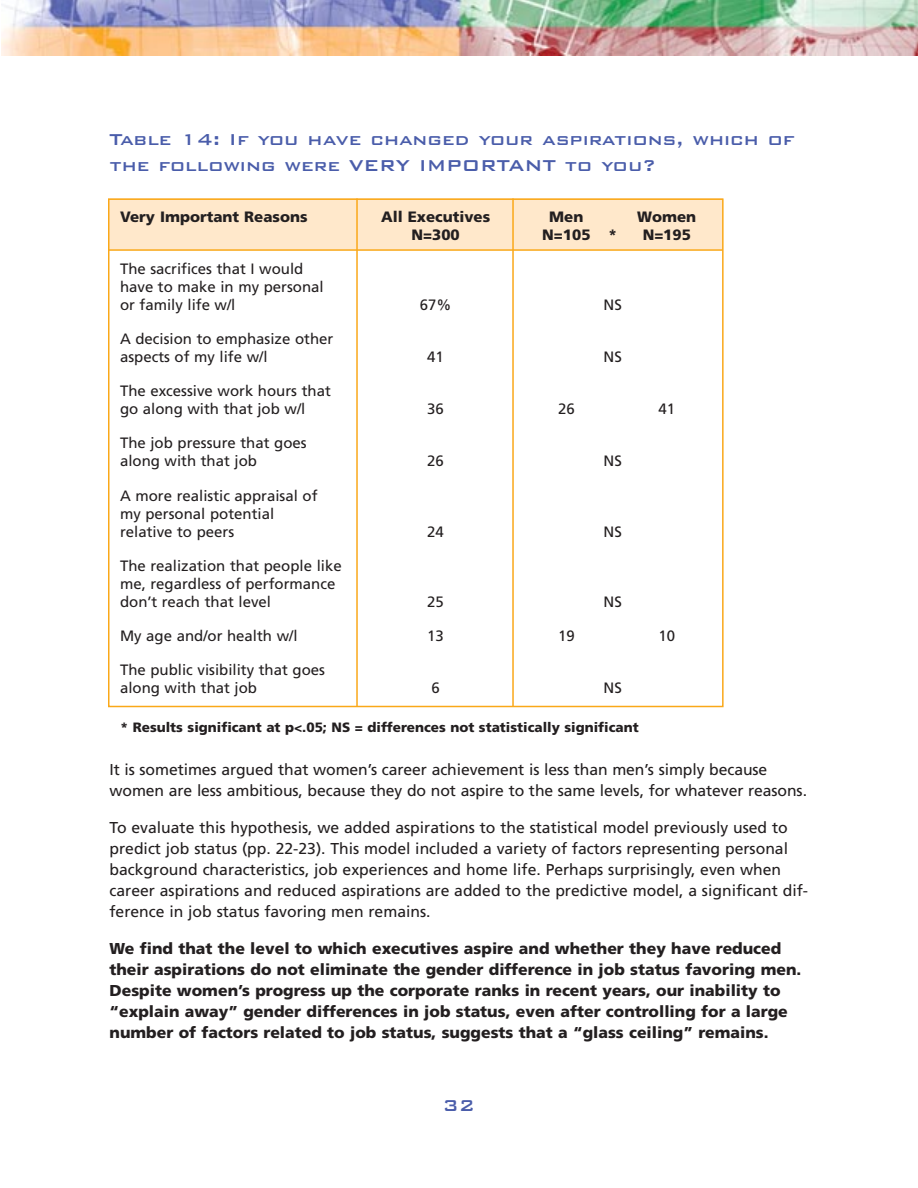
<style>
.page{position:relative;width:918px;height:1188px;background:#fff}
.page>*{position:absolute;margin:0;border:0;box-sizing:border-box;transform-origin:0 0}
.t1{font:500 21px/25.2px "Bank Gothic BT";color:#4a5daa}
.t2{font:15.75px/21px "Frutiger";color:#231f20}
.t3{font:900 15.75px/21px "Frutiger";color:#231f20}
.t4{font:15px/18px "Frutiger";color:#231f20}
.t5{font:900 15px "Frutiger";color:#231f20}
.t6{font:900 13.5px "Frutiger";color:#231f20}
</style>
<div class="page">
<img style="left:2px;top:0;width:916px;height:55px">
<div style="left:108px;top:198px;width:614px;height:52px;background:#ffe8cb"></div>
<div style="left:108px;top:198px;width:616px;height:509px;border:2px solid #faa819"></div>
<hr style="left:356px;top:198px;width:2px;height:508px;background:#faa819">
<hr style="left:512px;top:198px;width:2px;height:508px;background:#faa819">
<hr style="left:108px;top:249px;width:615px;height:2px;background:#faa819">
<h1 class="t1" style="left:110px;top:126px;width:686px">Table 14: If you have changed your aspirations, which of the following were VERY IMPORTANT to you?</h1>
<p class="t5" style="left:120px;top:210px;width:189px">Very Important Reasons</p>
<p class="t5" style="left:381px;top:210px;width:111px">All Executives</p>
<p class="t5" style="left:549px;top:210px;width:36px">Men</p>
<p class="t5" style="left:637px;top:210px;width:60px">Women</p>
<p class="t5" style="left:412px;top:228px;width:50px">N=300</p>
<p class="t5" style="left:542px;top:228px;width:77px">N=105 *</p>
<p class="t5" style="left:643px;top:228px;width:50px">N=195</p>
<p class="t4" style="left:120px;top:261px;width:205px">The sacrifices that I would have to make in my personal or family life w/l</p>
<p class="t4" style="left:420px;top:297px;width:33px">67%</p>
<p class="t4" style="left:604px;top:297px;width:20px">NS</p>
<p class="t4" style="left:120px;top:331px;width:215px">A decision to emphasize other aspects of my life w/l</p>
<p class="t4" style="left:120px;top:383px;width:212px">The excessive work hours that go along with that job w/l</p>
<p class="t4" style="left:120px;top:435px;width:188px">The job pressure that goes along with that job</p>
<p class="t4" style="left:120px;top:488px;width:199px">A more realistic appraisal of my personal potential relative to peers</p>
<p class="t4" style="left:120px;top:558px;width:223px">The realization that people like me, regardless of performance don’t reach that level</p>
<p class="t4" style="left:427px;top:349px;width:18px">41</p>
<p class="t4" style="left:604px;top:349px;width:20px">NS</p>
<p class="t4" style="left:427px;top:401px;width:18px">36</p>
<p class="t4" style="left:558px;top:401px;width:18px">26</p>
<p class="t4" style="left:658px;top:401px;width:18px">41</p>
<p class="t4" style="left:427px;top:453px;width:18px">26</p>
<p class="t4" style="left:604px;top:453px;width:20px">NS</p>
<p class="t4" style="left:427px;top:524px;width:18px">24</p>
<p class="t4" style="left:604px;top:524px;width:20px">NS</p>
<p class="t4" style="left:427px;top:594px;width:18px">25</p>
<p class="t4" style="left:604px;top:594px;width:20px">NS</p>
<p class="t4" style="left:120px;top:628px;width:179px">My age and/or health w/l</p>
<p class="t4" style="left:427px;top:628px;width:18px">13</p>
<p class="t4" style="left:558px;top:628px;width:18px">19</p>
<p class="t4" style="left:658px;top:628px;width:18px">10</p>
<p class="t4" style="left:120px;top:662px;width:207px">The public visibility that goes along with that job</p>
<p class="t4" style="left:431px;top:680px;width:10px">6</p>
<p class="t4" style="left:604px;top:680px;width:20px">NS</p>
<p class="t6" style="left:120px;top:722px;width:520px">* Results significant at p&lt;.05; NS = differences not statistically significant</p>
<p class="t2" style="left:110px;top:760px;width:699px">It is sometimes argued that women’s career achievement is less than men’s simply because women are less ambitious, because they do not aspire to the same levels, for whatever reasons.</p>
<p class="t2" style="left:110px;top:818px;width:700px">To evaluate this hypothesis, we added aspirations to the statistical model previously used to predict job status (pp. 22-23). This model included a variety of factors representing personal background characteristics, job experiences and home life. Perhaps surprisingly, even when career aspirations and reduced aspirations are added to the predictive model, a significant dif&shy;ference in job status favoring men remains.</p>
<p class="t3" style="left:110px;top:939px;width:693px">We find that the level to which executives aspire and whether they have reduced their aspirations do not eliminate the gender difference in job status favoring men.<br>Despite women’s progress up the corporate ranks in recent years, our inability to “explain away” gender differences in job status, even after controlling for a large number of factors related to job status, suggests that a “glass ceiling” remains.</p>
<h1 class="t1" style="left:443px;top:1092px;width:34px">32</h1>
</div>
